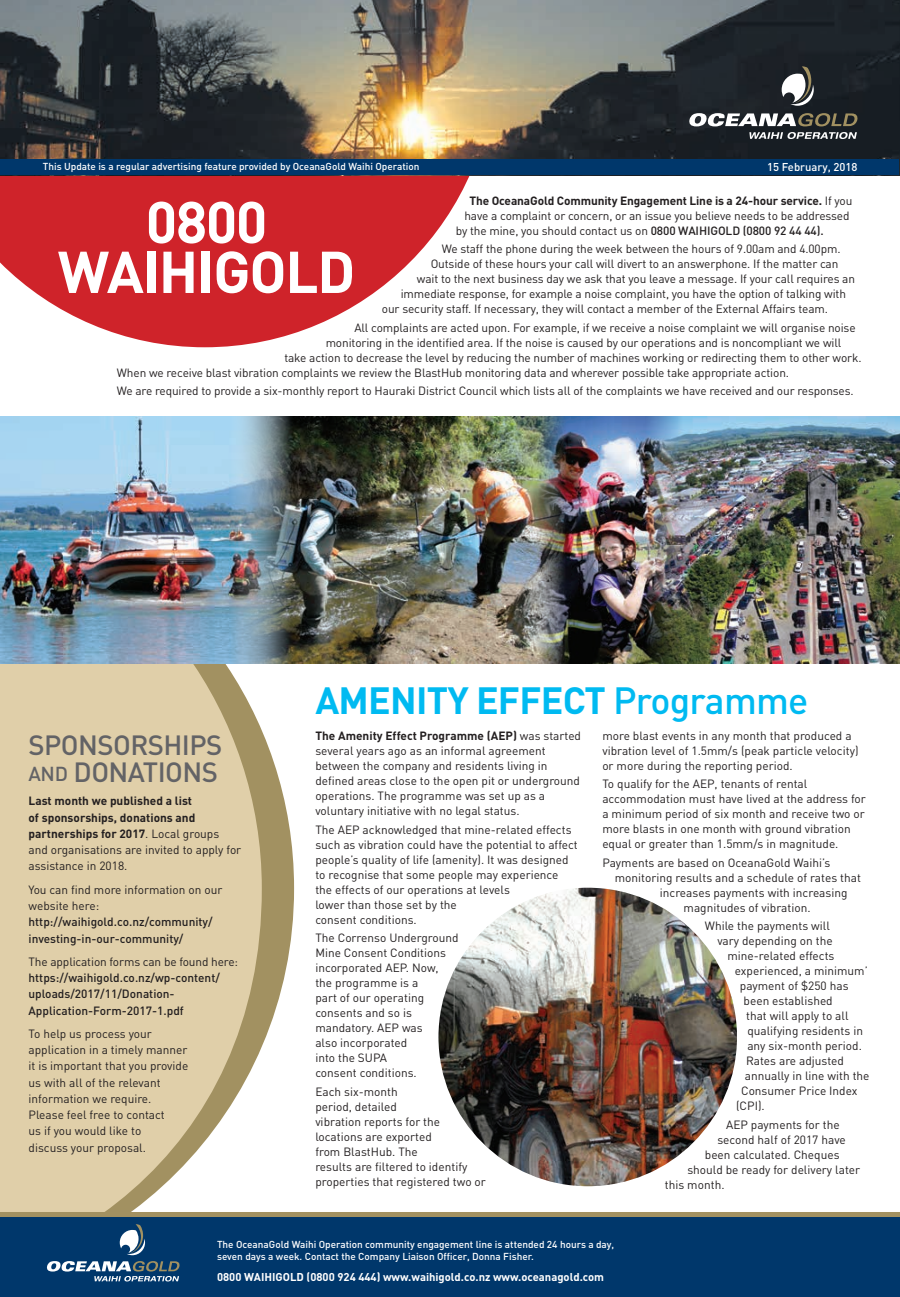
<style>
.page{position:relative;width:900px;height:1297px;background:#fff}
.page>*{position:absolute;margin:0;border:0;box-sizing:border-box;transform-origin:0 0}
.t1{font:700 58px "DIN";letter-spacing:-.025em;color:#fff}
.t2{font:700 37.5px "DIN";letter-spacing:-.02em;color:#00baf1}
.t3{font:500 27.5px/27.5px "DIN";letter-spacing:-.02em;color:#636366}
.t4{font:11.88px/15px "DIN";color:#231f20}
.t5{font:500 11.88px/16.2px "DIN";color:#231f20}
.t6{font:700 11.88px/16.2px "DIN";color:#231f20}
.t7{font:700 11.25px "DIN";color:#fff}
.t8{font:500 11.25px "DIN";color:#fff}
.t9{font:500 10px/12px "DIN";color:#fff}
.s1{font-weight:400}
.s2{font-weight:500}
.s3{font-size:20px}
.s4{font-weight:700}
</style>
<div class="page">
<svg style="left:262px;top:731px;width:32px;height:315px;fill:#a29161"></svg>
<svg style="left:0;top:664px;width:262px;height:627px;background:#ddceaa"></svg>
<svg style="left:0;top:175px;width:495px;height:172px;fill:#cf232a"></svg>
<div style="left:1px;top:1212px;width:899px;height:6px;background:#a29161"></div>
<div style="left:1px;top:1218px;width:899px;height:79px;background:#00376b"></div>
<svg style="left:120px;top:1224px;width:25px;height:31px"></svg>
<svg style="left:47px;top:1261px;width:133px;height:20px"></svg>
<img style="left:0;top:0;width:900px;height:175px">
<div style="left:1px;top:159px;width:898px;height:16px;background:#00376b"></div>
<svg style="left:782px;top:66px;width:32px;height:40px"></svg>
<svg style="left:689px;top:113px;width:169px;height:13px"></svg>
<svg style="left:749px;top:132px;width:108px;height:7px"></svg>
<img style="left:438px;top:888px;width:299px;height:298px;border-radius:149px">
<img style="left:566px;top:417px;width:70px;height:247px">
<img style="left:636px;top:417px;width:264px;height:247px">
<img style="left:293px;top:417px;width:273px;height:247px">
<img style="left:0;top:417px;width:293px;height:247px">
<p class="t9" style="left:43px;top:160px;width:378px">This Update is a regular advertising feature provided by OceanaGold Waihi Operation</p>
<p class="t8" style="left:767px;top:160px;width:92px">15 February, 2018</p>
<p class="t6" style="left:469px;top:192px;width:385px">The OceanaGold Community Engagement Line is a 24-hour service. <span class="s1">If you</span></p>
<p class="t4" style="left:464px;top:208px;width:387px">have a complaint or concern, or an issue you believe needs to be addressed</p>
<p class="t4" style="left:456px;top:223px;width:370px">by the mine, you should contact us on <span class="s2">0800 WAIHIGOLD (0800 92 44 44).</span></p>
<p class="t4" style="left:442px;top:241px;width:400px">We staff the phone during the week between the hours of 9.00am and 4.00pm.</p>
<p class="t4" style="left:431px;top:256px;width:409px">Outside of these hours your call will divert to an answerphone. If the matter can</p>
<p class="t4" style="left:417px;top:271px;width:440px">wait to the next business day we ask that you leave a message. If your call requires an</p>
<p class="t4" style="left:401px;top:286px;width:447px">immediate response, for example a noise complaint, you have the option of talking with</p>
<p class="t4" style="left:382px;top:301px;width:448px">our security staff. If necessary, they will contact a member of the External Affairs team.</p>
<p class="t4" style="left:354px;top:320px;width:503px">All complaints are acted upon. For example, if we receive a noise complaint we will organise noise</p>
<p class="t4" style="left:326px;top:335px;width:517px">monitoring in the identified area. If the noise is caused by our operations and is noncompliant we will</p>
<p class="t4" style="left:284px;top:350px;width:579px">take action to decrease the level by reducing the number of machines working or redirecting them to other work.</p>
<p class="t4" style="left:117px;top:365px;width:674px">When we receive blast vibration complaints we review the BlastHub monitoring data and wherever possible take appropriate action.</p>
<p class="t4" style="left:117px;top:383px;width:738px">We are required to provide a six-monthly report to Hauraki District Council which lists all of the complaints we have received and our responses.</p>
<p class="t1" style="left:146px;top:184px;width:123px">0800</p>
<p class="t1" style="left:58px;top:234px;width:299px">WAIHIGOLD</p>
<p class="t3" style="left:29px;top:730px;width:195px">SPONSORSHIPS<br><span class="s3">AND</span> DONATIONS</p>
<p class="t6" style="left:29px;top:792px;width:214px">Last month we published a list<br>of sponsorships, donations and partnerships for 2017<span class="s1">. Local groups and organisations are invited to apply for assistance in 2018.</span></p>
<p class="t5" style="left:29px;top:881px;width:195px"><span class="s1">You can find more information on our website here: </span>http://waihigold.co.nz/community/ investing-in-our-community/</p>
<p class="t5" style="left:29px;top:953px;width:211px"><span class="s1">The application forms can be found here: </span>https://waihigold.co.nz/wp-content/ uploads/2017/11/Donation-Application-Form-2017-1.pdf</p>
<p class="t4" style="left:29px;top:1025px;width:161px;line-height:16.2px">To help us process your application in a timely manner it is important that you provide us with all of the relevant information we require.<br>Please feel free to contact<br>us if you would like to<br>discuss your proposal.</p>
<p class="t2" style="left:315px;top:676px;width:495px">AMENITY EFFECT <span class="s2">Programme</span></p>
<p class="t4" style="left:602px;top:728px;width:258px">more blast events in any month that produced a vibration level of 1.5mm/s (peak particle velocity) or more during the reporting period.</p>
<p class="t4" style="left:602px;top:776px;width:265px">To qualify for the AEP, tenants of rental accommodation must have lived at the address for a minimum period of six month and receive two or more blasts in one month with ground vibration equal or greater than 1.5mm/s in magnitude.</p>
<p class="t4" style="left:602px;top:855px;width:230px">Payments are based on OceanaGold Waihi’s</p>
<p class="t4" style="left:615px;top:870px;width:248px">monitoring results and a schedule of rates that</p>
<p class="t4" style="left:660px;top:885px;width:189px">increases payments with increasing</p>
<p class="t4" style="left:684px;top:900px;width:129px">magnitudes of vibration.</p>
<p class="t4" style="left:705px;top:918px;width:127px">While the payments will</p>
<p class="t4" style="left:717px;top:933px;width:117px">vary depending on the</p>
<p class="t4" style="left:727px;top:948px;width:109px">mine-related effects</p>
<p class="t4" style="left:735px;top:963px;width:135px">experienced, a minimum’</p>
<p class="t4" style="left:740px;top:978px;width:110px">payment of $250 has</p>
<p class="t4" style="left:744px;top:993px;width:91px">been established</p>
<p class="t4" style="left:746px;top:1008px;width:104px">that will apply to all</p>
<p class="t4" style="left:747px;top:1023px;width:117px">qualifying residents in</p>
<p class="t4" style="left:747px;top:1038px;width:116px">any six-month period.</p>
<p class="t4" style="left:746px;top:1053px;width:99px">Rates are adjusted</p>
<p class="t4" style="left:745px;top:1068px;width:126px">annually in line with the</p>
<p class="t4" style="left:741px;top:1083px;width:118px">Consumer Price Index</p>
<p class="t4" style="left:736px;top:1098px;width:30px">(CPI).</p>
<p class="t4" style="left:726px;top:1117px;width:115px">AEP payments for the</p>
<p class="t4" style="left:717px;top:1132px;width:130px">second half of 2017 have</p>
<p class="t4" style="left:705px;top:1147px;width:136px">been calculated. Cheques</p>
<p class="t4" style="left:687px;top:1162px;width:174px">should be ready for delivery later</p>
<p class="t4" style="left:665px;top:1177px;width:61px">this month.</p>
<p class="t4" style="left:315px;top:728px;width:267px"><span class="s4">The Amenity Effect Programme (AEP)</span> was started several years ago as an informal agreement between the company and residents living in defined areas close to the open pit or underground operations. The programme was set up as a voluntary initiative with no legal status.</p>
<p class="t4" style="left:315px;top:821px;width:264px">The AEP acknowledged that mine-related effects such as vibration could have the potential to affect people’s quality of life (amenity). It was designed to recognise that some people may experience the effects of our operations at levels<br>lower than those set by the<br>consent conditions.</p>
<p class="t4" style="left:315px;top:930px;width:145px">The Correnso Underground<br>Mine Consent Conditions incorporated AEP. Now, the programme is a<br>part of our operating consents and so is mandatory. AEP was<br>also incorporated<br>into the SUPA<br>consent conditions.</p>
<p class="t4" style="left:315px;top:1084px;width:172px">Each six-month<br>period, detailed<br>vibration reports for the locations are exported<br>from BlastHub. The<br>results are filtered to identify properties that registered two or</p>
<p class="t9" style="left:217px;top:1238px;width:399px">The OceanaGold Waihi Operation community engagement line is attended 24 hours a day, seven days a week. Contact the Company Liaison Officer, Donna Fisher.</p>
<p class="t7" style="left:217px;top:1269px;width:389px">0800 WAIHIGOLD (0800 924 444) www.waihigold.co.nz www.oceanagold.com</p>
</div>
